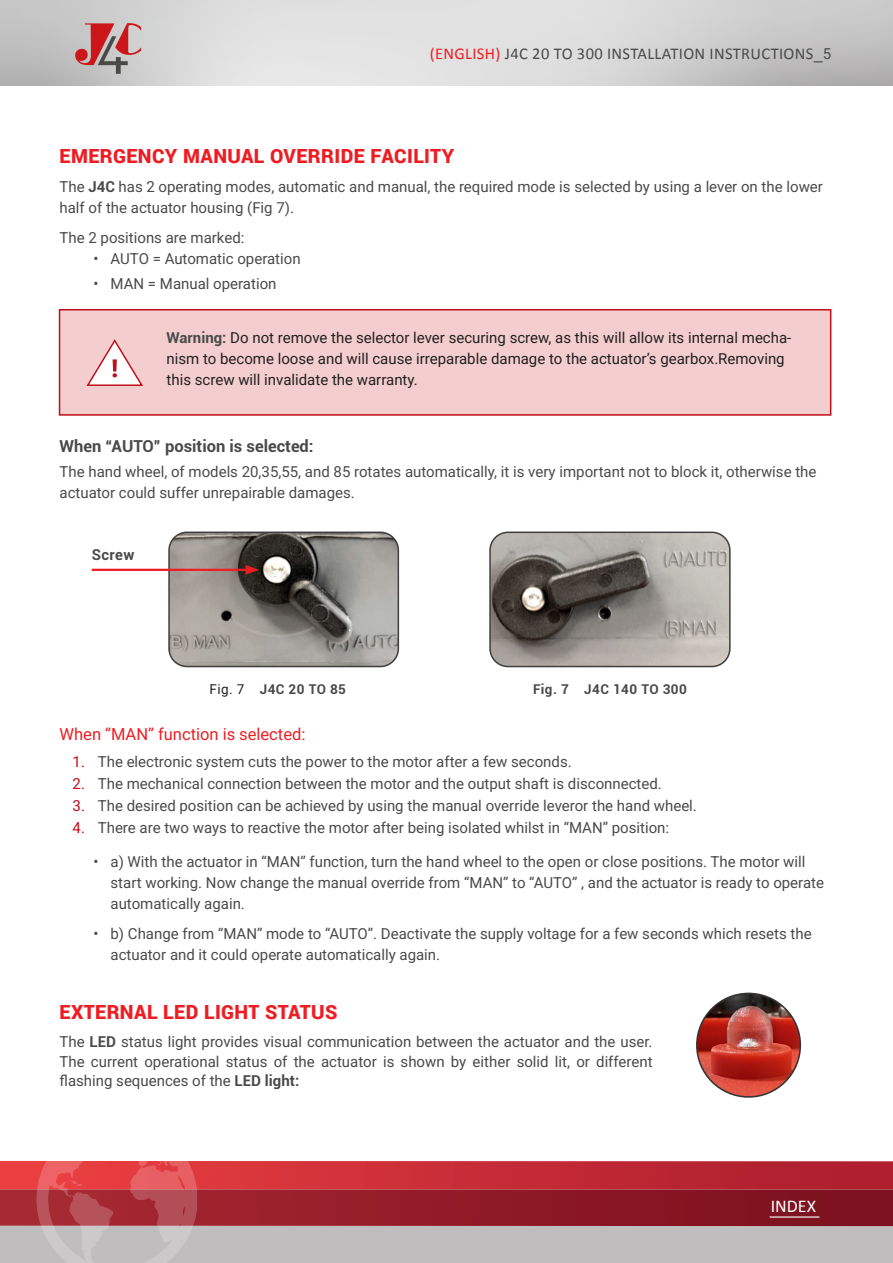
<style>
.page{position:relative;width:893px;height:1263px;background:#fff}
.page>*{position:absolute;margin:0;border:0;box-sizing:border-box;transform-origin:0 0}
.t1{font:900 19.5px "Roboto";letter-spacing:.02em;color:#ee1d23}
.t2{font:18px "Calibri";color:#fff}
.t3{font:16.5px "Calibri";letter-spacing:.02em;color:#4a4a4a}
.t4{font:700 16.5px "Roboto";color:#4a4a4a}
.t5{font:16.5px "Roboto";color:#ee1d23}
.parrafo_no_separacion_palabras{font:15px/21px "Roboto";color:#4a4a4a}
.t6{font:15px/21px "Roboto";color:#231f20}
.t7{font:700 15px "Roboto";letter-spacing:.03em;color:#4a4a4a}
.t8{font:700 13.5px "Roboto";letter-spacing:.03em;color:#4a4a4a}
.s1{color:#ee1d23}
.s2{font-size:18px}
.s3{font-family:"Roboto";font-size:15px}
.s4{font-weight:700}
.s5{font-weight:700;color:#4a4a4a}
.s6{font-weight:400;color:#231f20}
.s7{color:#bf0f1a}
</style>
<div class="page">
<svg style="left:75px;top:23px;width:66px;height:51px;background:#bf898a"></svg>
<svg style="left:0;top:1161px;width:893px;height:28px;background:#c52c37"></svg>
<div style="left:0;top:1226px;width:893px;height:37px;background:#bfbdbd"></div>
<svg style="left:0;top:1189px;width:893px;height:37px;background:#8f1c28"></svg>
<svg style="left:36px;top:1161px;width:161px;height:102px"></svg>
<hr style="left:770px;top:1216px;width:49px;height:1px;background:#fff">
<div style="left:60px;top:310px;width:771px;height:105px;background:#f4cece"></div>
<div style="left:59px;top:309px;width:772px;height:107px;border:2px solid #bf0f1a"></div>
<svg style="left:86px;top:339px;width:57px;height:47px"></svg>
<img style="left:492px;top:534px;width:236px;height:132px">
<div style="left:489px;top:531px;width:242px;height:136px;border:2px solid #3e3e3f;border-radius:18px"></div>
<img style="left:171px;top:534px;width:227px;height:132px">
<div style="left:168px;top:531px;width:231px;height:136px;border:2px solid #3e3e3f;border-radius:18px"></div>
<hr style="left:92px;top:569px;width:158px;height:2px;background:#ee1d23">
<svg style="left:246px;top:565px;width:13px;height:10px"></svg>
<img style="left:697px;top:993px;width:103px;height:104px;border-radius:52px">
<div style="left:696px;top:993px;width:105px;height:105px;border:2px solid #363434;border-radius:50%"></div>
<p class="t3" style="left:430px;top:43px;width:403px"><span class="s1">(ENGLISH)</span> J4C 20 TO 300 INSTALLATION INSTRUCTIONS<span class="s2">_</span><span class="s3">5</span></p>
<h2 class="t1" style="left:60px;top:142px;width:396px">EMERGENCY MANUAL OVERRIDE FACILITY</h2>
<p class="parrafo_no_separacion_palabras" style="left:60px;top:176px;width:765px">The <span class="s4">J4C</span> has 2 operating modes, automatic and manual, the required mode is selected by using a lever on the lower half of the actuator housing (Fig 7).</p>
<p class="parrafo_no_separacion_palabras" style="left:60px;top:226px;width:186px">The 2 positions are marked:</p>
<p class="parrafo_no_separacion_palabras" style="left:94px;top:247px;width:209px">• AUTO = Automatic operation</p>
<p class="parrafo_no_separacion_palabras" style="left:94px;top:272px;width:184px">• MAN = Manual operation</p>
<p class="t6" style="left:167px;top:327px;width:626px"><span class="s5">Warning:</span> Do not remove the selector lever securing screw, as this will allow its internal mecha&shy;nism to become loose and will cause irreparable damage to the actuator’s gearbox.Removing this screw will invalidate the warranty.</p>
<p class="t4" style="left:60px;top:434px;width:256px">When “AUTO” position is selected:</p>
<p class="parrafo_no_separacion_palabras" style="left:60px;top:461px;width:758px">The hand wheel, of models 20,35,55, and 85 rotates automatically, it is very important not to block it, otherwise the actuator could suffer unrepairable damages.</p>
<p class="t7" style="left:92px;top:544px;width:44px">Screw</p>
<p class="t8" style="left:210px;top:679px;width:138px"><span class="s6">Fig. 7</span> J4C 20 TO 85</p>
<p class="t8" style="left:533px;top:679px;width:155px">Fig. 7 J4C 140 TO 300</p>
<p class="t5" style="left:60px;top:723px;width:247px">When “MAN” function is selected:</p>
<p class="parrafo_no_separacion_palabras" style="left:73px;top:750px;width:501px"><span class="s7">1.</span> The electronic system cuts the power to the motor after a few seconds.</p>
<p class="parrafo_no_separacion_palabras" style="left:73px;top:772px;width:591px"><span class="s7">2.</span> The mechanical connection between the motor and the output shaft is disconnected.</p>
<p class="parrafo_no_separacion_palabras" style="left:73px;top:795px;width:626px"><span class="s7">3.</span> The desired position can be achieved by using the manual override leveror the hand wheel.</p>
<p class="parrafo_no_separacion_palabras" style="left:73px;top:817px;width:598px"><span class="s7">4.</span> There are two ways to reactive the motor after being isolated whilst in “MAN” position:</p>
<p class="parrafo_no_separacion_palabras" style="left:111px;top:851px;width:715px;text-indent:-17px">• a) With the actuator in “MAN” function, turn the hand wheel to the open or close positions. The motor will start working. Now change the manual override from “MAN” to “AUTO” , and the actuator is ready to operate automatically again.</p>
<p class="parrafo_no_separacion_palabras" style="left:111px;top:922px;width:703px;text-indent:-17px">• b) Change from “MAN” mode to “AUTO”. Deactivate the supply voltage for a few seconds which resets the actuator and it could operate automatically again.</p>
<h2 class="t1" style="left:60px;top:999px;width:279px">EXTERNAL LED LIGHT STATUS</h2>
<p class="parrafo_no_separacion_palabras" style="left:60px;top:1032px;width:595px;line-height:19.5px;text-align:justify">The <span class="s4">LED</span> status light provides visual communication between the actuator and the user.<br>The current operational status of the actuator is shown by either solid lit, or different flashing sequences of the <span class="s4">LED light:</span></p>
<p class="t2" style="left:771px;top:1194px;width:47px">INDEX</p>
</div>
